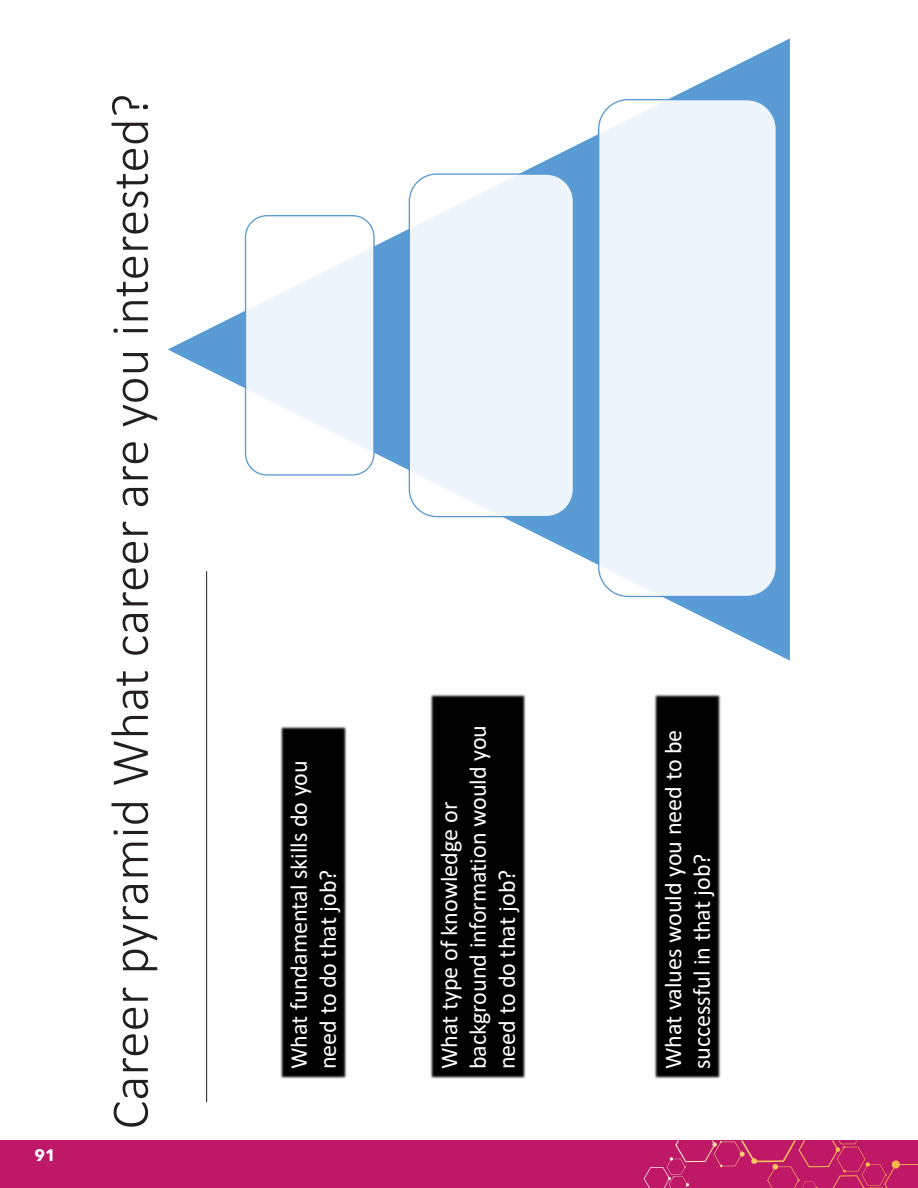
<style>
.page{position:relative;width:918px;height:1188px;background:#fff}
.page>*{position:absolute;margin:0;border:0;box-sizing:border-box;transform-origin:0 0}
.t1{font:300 53.55px "Calibri";color:#231f20}
.t2{font:24.15px/29px "Calibri";color:#fff}
.t3{font:700 16.5px "Avenir Next LT Pro";color:#fff}
</style>
<div class="page">
<div style="left:0;top:1140px;width:918px;height:48px;background:#be1867"></div>
<svg style="left:644px;top:1140px;width:274px;height:48px"></svg>
<svg style="left:168px;top:38px;width:622px;height:626px"></svg>
<div style="left:246px;top:216px;width:128px;height:259px;background:#fff;border-radius:21px;opacity:.9"></div>
<div style="left:245px;top:215px;width:130px;height:261px;border:1px solid #5b9bd5;border-radius:21px"></div>
<div style="left:409px;top:174px;width:164px;height:343px;background:#fff;border-radius:27px;opacity:.9"></div>
<div style="left:409px;top:173px;width:165px;height:344px;border:1px solid #5b9bd5;border-radius:27px"></div>
<div style="left:599px;top:100px;width:177px;height:496px;background:#eef5fa;border-radius:30px"></div>
<div style="left:598px;top:99px;width:179px;height:498px;border:1px solid #5b9bd5;border-radius:30px"></div>
<img style="left:430px;top:694px;width:96px;height:385px">
<img style="left:280px;top:726px;width:67px;height:353px">
<img style="left:654px;top:694px;width:67px;height:385px">
<hr style="left:206px;top:571px;width:1px;height:531px;background:#231f20">
<p class="t3" style="left:34px;top:1145px;width:23px">91</p>
<h1 class="t1" style="left:108px;top:1129px;width:1037px;rotate:-90deg">Career pyramid What career are you interested?</h1>
<p class="t2" style="left:286px;top:1069px;width:310px;rotate:-90deg">What fundamental skills do you need to do that job?</p>
<p class="t2" style="left:436px;top:1069px;width:346px;rotate:-90deg">What type of knowledge or background information would you need to do that job?</p>
<p class="t2" style="left:661px;top:1069px;width:341px;rotate:-90deg">What values would you need to be successful in that job?</p>
</div>
